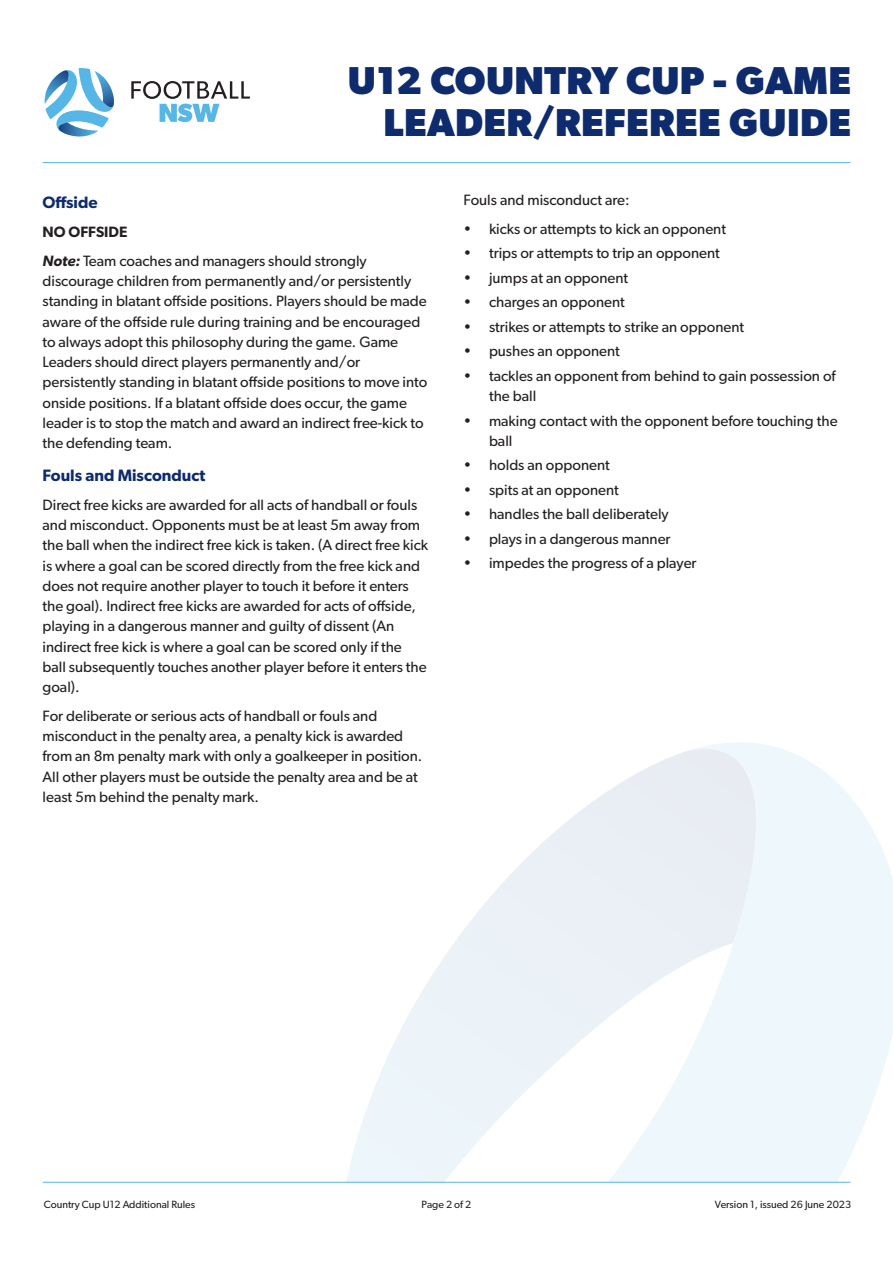
<style>
.page{position:relative;width:893px;height:1263px;background:#fff}
.page>*{position:absolute;margin:0;border:0;box-sizing:border-box;transform-origin:0 0}
.t1{font:700 39px/42px "Gibson";letter-spacing:.01em;color:#0d2b6d;text-align:right}
.subhead{font:600 16.5px "Gibson";color:#0d2b6d}
.Body{font:15px/20.2px "Gibson";color:#231f20}
.Body-2{font:600 15px "Gibson";color:#231f20}
.t2{font:10.5px "Gibson";color:#231f20}
.s1{font-weight:600;font-style:italic}
</style>
<div class="page">
<svg style="left:696px;top:742px;width:197px;height:440px;fill:#eef7fc"></svg>
<svg style="left:346px;top:749px;width:425px;height:433px"></svg>
<hr style="left:43px;top:1182px;width:807px;height:1px;background:#56b7e7">
<hr style="left:43px;top:162px;width:807px;height:1px;background:#56b7e7">
<svg style="left:131px;top:81px;width:119px;height:41px"></svg>
<svg style="left:44px;top:68px;width:70px;height:69px"></svg>
<h1 class="t1" style="left:348px;top:59px;width:505px">U12 COUNTRY CUP - GAME<br>LEADER/REFEREE GUIDE</h1>
<p class="subhead" style="left:43px;top:193px;width:57px">Offside</p>
<p class="Body-2" style="left:43px;top:223px;width:86px">NO OFFSIDE</p>
<p class="Body" style="left:43px;top:250px;width:386px"><span class="s1">Note:</span> Team coaches and managers should strongly discourage children from permanently and/or persistently standing in blatant offside positions. Players should be made aware of the offside rule during training and be encouraged to always adopt this philosophy during the game. Game Leaders should direct players permanently and/or persistently standing in blatant offside positions to move into onside positions. If a blatant offside does occur, the game leader is to stop the match and award an indirect free-kick to the defending team.</p>
<p class="subhead" style="left:43px;top:465px;width:164px">Fouls and Misconduct</p>
<p class="Body" style="left:43px;top:494px;width:387px">Direct free kicks are awarded for all acts of handball or fouls and misconduct. Opponents must be at least 5m away from the ball when the indirect free kick is taken. (A direct free kick is where a goal can be scored directly from the free kick and does not require another player to touch it before it enters the goal). Indirect free kicks are awarded for acts of offside, playing in a dangerous manner and guilty of dissent (An indirect free kick is where a goal can be scored only if the ball subsequently touches another player before it enters the goal).</p>
<p class="Body" style="left:43px;top:705px;width:381px">For deliberate or serious acts of handball or fouls and misconduct in the penalty area, a penalty kick is awarded from an 8m penalty mark with only a goalkeeper in position.<br>All other players must be outside the penalty area and be at least 5m behind the penalty mark.</p>
<p class="Body" style="left:463px;top:190px;width:168px">Fouls and misconduct are:</p>
<p class="Body" style="left:463px;top:218px;width:264px">• kicks or attempts to kick an opponent</p>
<p class="Body" style="left:463px;top:243px;width:258px">• trips or attempts to trip an opponent</p>
<p class="Body" style="left:463px;top:267px;width:166px">• jumps at an opponent</p>
<p class="Body" style="left:463px;top:292px;width:163px">• charges an opponent</p>
<p class="Body" style="left:463px;top:316px;width:282px">• strikes or attempts to strike an opponent</p>
<p class="Body" style="left:463px;top:341px;width:158px">• pushes an opponent</p>
<p class="Body" style="left:489px;top:365px;width:348px;text-indent:-26px">• tackles an opponent from behind to gain possession of the ball</p>
<p class="Body" style="left:489px;top:410px;width:350px;text-indent:-26px">• making contact with the opponent before touching the ball</p>
<p class="Body" style="left:463px;top:455px;width:148px">• holds an opponent</p>
<p class="Body" style="left:463px;top:479px;width:157px">• spits at an opponent</p>
<p class="Body" style="left:463px;top:504px;width:207px">• handles the ball deliberately</p>
<p class="Body" style="left:463px;top:528px;width:209px">• plays in a dangerous manner</p>
<p class="Body" style="left:463px;top:553px;width:235px">• impedes the progress of a player</p>
<p class="t2" style="left:44px;top:1198px;width:153px">Country Cup U12 Additional Rules</p>
<p class="t2" style="left:422px;top:1198px;width:51px">Page 2 of 2</p>
<p class="t2" style="left:715px;top:1198px;width:138px">Version 1, issued 26 June 2023</p>
</div>
